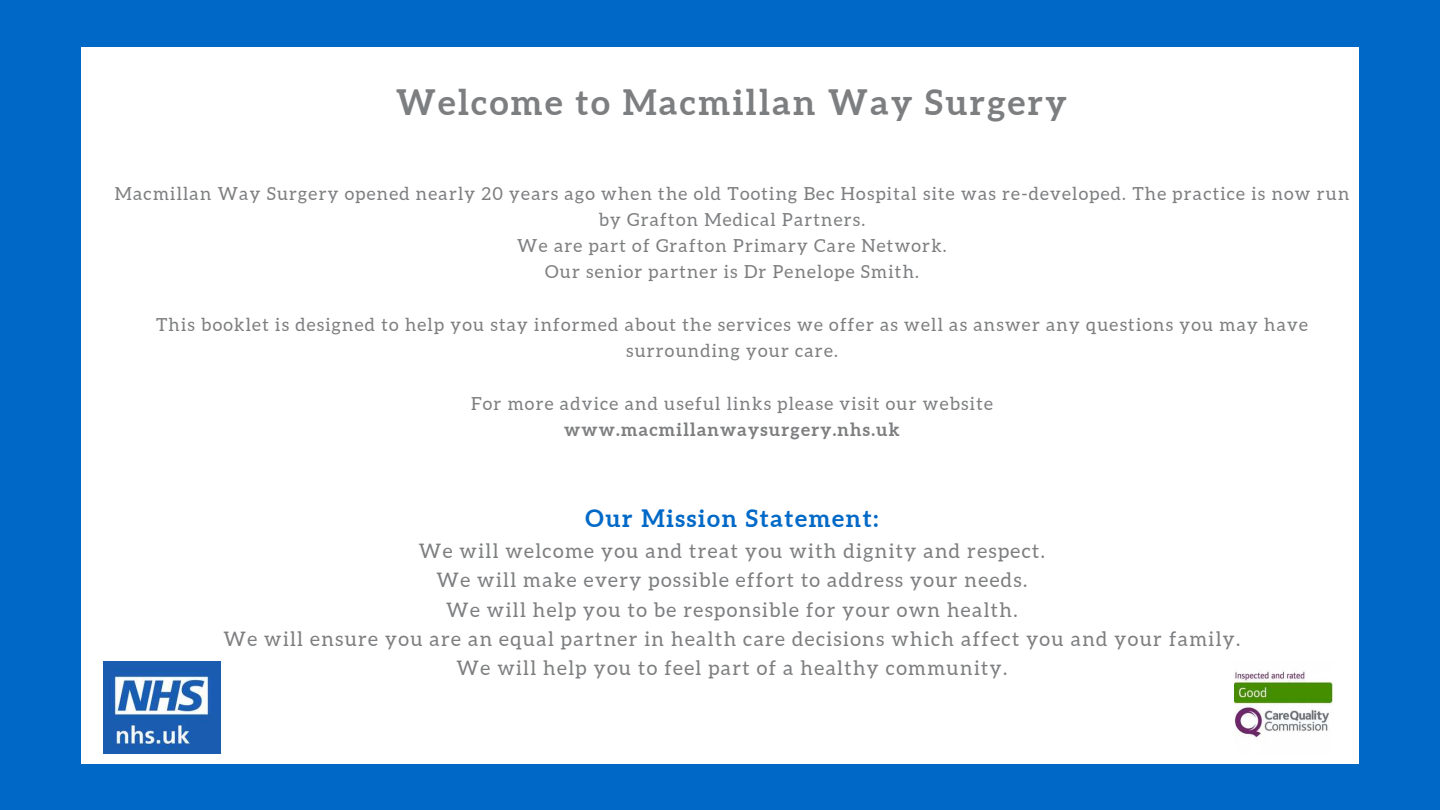
<style>
.page{position:relative;width:1440px;height:810px;background:#fff}
.page>*{position:absolute;margin:0;border:0;box-sizing:border-box;transform-origin:0 0}
.t1{font:700 35px "Aleo";letter-spacing:.07em;color:#7d7e80}
.t2{font:700 24px "Aleo";letter-spacing:.07em;color:#0069c7}
.t3{font:20px/29.2px "Aleo";letter-spacing:.07em;color:#7d7e80;text-align:center}
.t4{font:18px/26.2px "Aleo";letter-spacing:.07em;color:#7d7e80;text-align:center}
.t5{font:700 18px "Aleo";letter-spacing:.07em;color:#7d7e80}
</style>
<div class="page">
<div style="left:0;top:0;width:1440px;height:46px;background:#0069c7"></div>
<div style="left:0;top:764px;width:1440px;height:46px;background:#0069c7"></div>
<div style="left:0;top:0;width:81px;height:810px;background:#0069c7"></div>
<div style="left:1359px;top:0;width:81px;height:810px;background:#0069c7"></div>
<img style="left:1235px;top:671px;width:97px;height:68px">
<img style="left:104px;top:661px;width:116px;height:92px">
<h1 class="t1" style="left:396px;top:82px;width:672px">Welcome to Macmillan Way Surgery</h1>
<p class="t4" style="left:115px;top:180px;width:1236px">Macmillan Way Surgery opened nearly 20 years ago when the old Tooting Bec Hospital site was re-developed. The practice is now run by Grafton Medical Partners.<br>We are part of Grafton Primary Care Network.<br>Our senior partner is Dr Penelope Smith.</p>
<p class="t4" style="left:156px;top:311px;width:1153px">This booklet is designed to help you stay informed about the services we offer as well as answer any questions you may have surrounding your care.</p>
<p class="t4" style="left:471px;top:390px;width:523px">For more advice and useful links please visit our website</p>
<p class="t5" style="left:564px;top:419px;width:337px">www.macmillanwaysurgery.nhs.uk</p>
<h2 class="t2" style="left:585px;top:505px;width:294px">Our Mission Statement:</h2>
<p class="t3" style="left:224px;top:536px;width:1018px">We will welcome you and treat you with dignity and respect.<br>We will make every possible effort to address your needs.<br>We will help you to be responsible for your own health.<br>We will ensure you are an equal partner in health care decisions which affect you and your family.<br>We will help you to feel part of a healthy community.</p>
</div>
